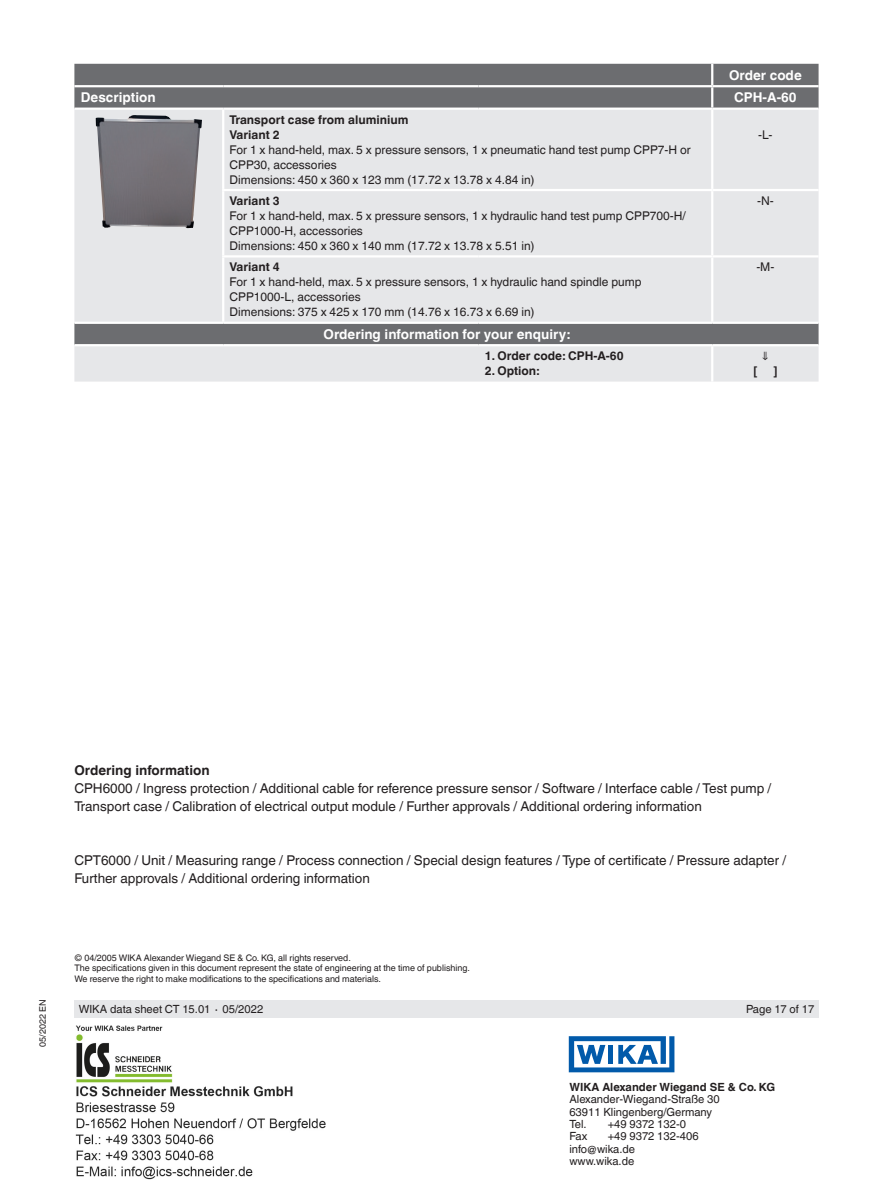
<style>
.page{position:relative;width:893px;height:1188px;background:#fff}
.page>*{position:absolute;margin:0;border:0;box-sizing:border-box;transform-origin:0 0}
.t1{font:13.5px/18px "Helvetica World";color:#231f20}
.t2{font:700 13.5px "Helvetica World";color:#fff}
.t3{font:700 13.5px "Helvetica World";color:#231f20}
.t4{font:12px/15px "Helvetica World";color:#231f20}
.t5{font:700 12px/15px "Helvetica World";color:#231f20}
.t6{font:11.25px/12.3px "Helvetica World";color:#231f20}
.t7{font:700 11.25px "Helvetica World";color:#231f20}
.t8{font:9px/10.5px "Helvetica World";color:#231f20}
</style>
<div class="page">
<div style="left:74px;top:1000px;width:745px;height:18px;background:#e6e7e9"></div>
<svg style="left:569px;top:1036px;width:105px;height:36px"></svg>
<div style="left:74px;top:64px;width:745px;height:44px;background:#6c6d70"></div>
<svg style="left:74px;top:110px;width:745px;height:272px;background:#dcdddf"></svg>
<hr style="left:74px;top:322px;width:149px;height:2px;background:#fff">
<hr style="left:223px;top:322px;width:255px;height:2px;background:#fff">
<hr style="left:478px;top:322px;width:234px;height:2px;background:#fff">
<hr style="left:712px;top:322px;width:107px;height:2px;background:#fff">
<hr style="left:711px;top:64px;width:2px;height:21px;background:#fff">
<hr style="left:74px;top:85px;width:149px;height:2px;background:#fff">
<hr style="left:223px;top:85px;width:255px;height:2px;background:#fff">
<hr style="left:478px;top:85px;width:234px;height:2px;background:#fff">
<hr style="left:712px;top:85px;width:107px;height:2px;background:#fff">
<hr style="left:711px;top:87px;width:2px;height:21px;background:#fff">
<hr style="left:711px;top:110px;width:2px;height:79px;background:#fff">
<hr style="left:222px;top:189px;width:256px;height:2px;background:#fff">
<hr style="left:478px;top:189px;width:234px;height:2px;background:#fff">
<hr style="left:712px;top:189px;width:107px;height:2px;background:#fff">
<hr style="left:711px;top:191px;width:2px;height:64px;background:#fff">
<hr style="left:222px;top:255px;width:256px;height:3px;background:#fff">
<hr style="left:478px;top:255px;width:234px;height:3px;background:#fff">
<hr style="left:712px;top:255px;width:107px;height:3px;background:#fff">
<hr style="left:711px;top:258px;width:2px;height:64px;background:#fff">
<hr style="left:74px;top:344px;width:149px;height:2px;background:#fff">
<hr style="left:223px;top:344px;width:255px;height:2px;background:#fff">
<hr style="left:478px;top:344px;width:234px;height:2px;background:#fff">
<hr style="left:712px;top:344px;width:107px;height:2px;background:#fff">
<hr style="left:711px;top:346px;width:2px;height:36px;background:#fff">
<hr style="left:222px;top:110px;width:2px;height:79px;background:#fff">
<hr style="left:222px;top:191px;width:2px;height:64px;background:#fff">
<hr style="left:222px;top:258px;width:2px;height:64px;background:#fff">
<img style="left:96px;top:115px;width:106px;height:113px">
<img style="left:75px;top:1025px;width:250px;height:155px">
<p class="t2" style="left:729px;top:67px;width:74px">Order code</p>
<p class="t2" style="left:81px;top:90px;width:76px">Description</p>
<p class="t2" style="left:734px;top:90px;width:64px">CPH-A-60</p>
<p class="t5" style="left:230px;top:112px;width:180px">Transport case from aluminium<br>Variant 2</p>
<p class="t4" style="left:230px;top:142px;width:463px">For 1 x hand-held, max. 5 x pressure sensors, 1 x pneumatic hand test pump CPP7-H or<br>CPP30, accessories<br>Dimensions: 450 x 360 x 123 mm (17.72 x 13.78 x 4.84 in)</p>
<p class="t4" style="left:758px;top:127px;width:16px">-L-</p>
<p class="t5" style="left:230px;top:193px;width:52px">Variant 3</p>
<p class="t4" style="left:230px;top:208px;width:458px">For 1 x hand-held, max. 5 x pressure sensors, 1 x hydraulic hand test pump CPP700-H/<br>CPP1000-H, accessories<br>Dimensions: 450 x 360 x 140 mm (17.72 x 13.78 x 5.51 in)</p>
<p class="t5" style="left:230px;top:260px;width:52px">Variant 4</p>
<p class="t4" style="left:230px;top:275px;width:413px">For 1 x hand-held, max. 5 x pressure sensors, 1 x hydraulic hand spindle pump<br>CPP1000-L, accessories<br>Dimensions: 375 x 425 x 170 mm (14.76 x 16.73 x 6.69 in)</p>
<p class="t2" style="left:324px;top:326px;width:248px">Ordering information for your enquiry:</p>
<p class="t5" style="left:485px;top:349px;width:140px">1. Order code: CPH-A-60</p>
<p class="t5" style="left:485px;top:364px;width:56px">2. Option:</p>
<p class="t4" style="left:757px;top:193px;width:18px">-N-</p>
<p class="t4" style="left:756px;top:260px;width:20px">-M-</p>
<p class="t4" style="left:762px;top:349px;width:9px">⇓</p>
<p class="t5" style="left:753px;top:364px;width:5px">[</p>
<p class="t5" style="left:773px;top:364px;width:5px">]</p>
<p class="t8" style="left:37px;top:1047px;width:49px;rotate:-90deg">05/2022 EN</p>
<p class="t3" style="left:74px;top:762px;width:137px">Ordering information</p>
<p class="t1" style="left:74px;top:779px;width:698px">CPH6000 / Ingress protection / Additional cable for reference pressure sensor / Software / Interface cable / Test pump /<br>Transport case / Calibration of electrical output module / Further approvals / Additional ordering information</p>
<p class="t1" style="left:74px;top:851px;width:713px">CPT6000 / Unit / Measuring range / Process connection / Special design features / Type of certificate / Pressure adapter /<br>Further approvals / Additional ordering information</p>
<p class="t8" style="left:74px;top:952px;width:397px">© 04/2005 WIKA Alexander Wiegand SE &amp; Co. KG, all rights reserved.<br>The specifications given in this document represent the state of engineering at the time of publishing.<br>We reserve the right to make modifications to the specifications and materials.</p>
<p class="t6" style="left:79px;top:1003px;width:186px">WIKA data sheet CT 15.01 ∙ 05/2022</p>
<p class="t6" style="left:746px;top:1003px;width:70px">Page 17 of 17</p>
<p class="t7" style="left:569px;top:1081px;width:207px">WIKA Alexander Wiegand SE &amp; Co. KG</p>
<p class="t6" style="left:569px;top:1093px;width:152px">Alexander-Wiegand-Straße 30<br>63911 Klingenberg/Germany<br>Tel.</p>
<p class="t6" style="left:608px;top:1118px;width:80px">+49 9372 132-0</p>
<p class="t6" style="left:569px;top:1130px;width:19px">Fax</p>
<p class="t6" style="left:569px;top:1130px;width:131px;text-indent:38px">+49 9372 132-406 info@wika.de www.wika.de</p>
</div>
